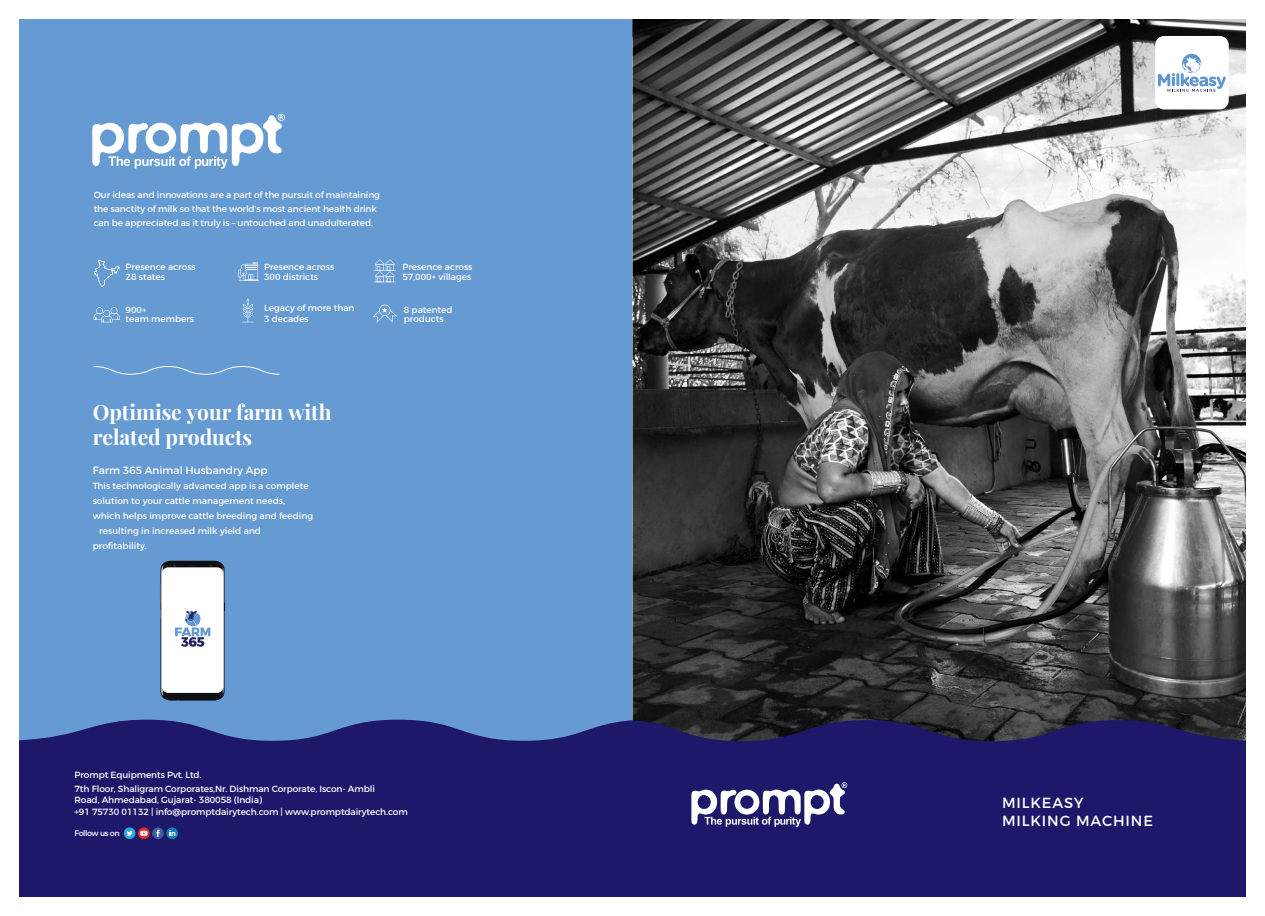
<style>
.page{position:relative;width:1265px;height:916px;background:#fff}
.page>*{position:absolute;margin:0;border:0;box-sizing:border-box;transform-origin:0 0}
.t1{font:700 21px/25.1px "Playfair Display";color:#fff}
.t2{font:14.7px/18.5px "Montserrat";letter-spacing:.06em;color:#fff}
.t3{font:10.5px "Montserrat";color:#fff}
.t4{font:9px/14px "Montserrat";letter-spacing:-.01em;color:#fff}
.t5{font:8.9px/10.5px "Montserrat";color:#fff}
.t6{font:8px "Montserrat";letter-spacing:-.05em;color:#fff}
</style>
<div class="page">
<div style="left:19px;top:19px;width:613px;height:860px;background:#669ad2"></div>
<img style="left:632px;top:19px;width:614px;height:701px">
<svg style="left:93px;top:366px;width:187px;height:9px"></svg>
<div style="left:19px;top:720px;width:1227px;height:177px;background:#1d186a"></div>
<svg style="left:94px;top:307px;width:26px;height:15px"></svg>
<svg style="left:242px;top:298px;width:12px;height:25px"></svg>
<svg style="left:373px;top:305px;width:24px;height:17px"></svg>
<svg style="left:94px;top:260px;width:26px;height:27px"></svg>
<svg style="left:238px;top:262px;width:21px;height:19px"></svg>
<svg style="left:373px;top:259px;width:23px;height:24px"></svg>
<svg style="left:160px;top:561px;width:65px;height:139px;background:#d6d9de"></svg>
<div style="left:1155px;top:36px;width:73px;height:73px;background:#fff;border-radius:9px"></div>
<svg style="left:1182px;top:54px;width:19px;height:19px"></svg>
<svg style="left:1158px;top:57px;width:67px;height:35px"></svg>
<svg style="left:691px;top:782px;width:156px;height:45px"></svg>
<svg style="left:92px;top:114px;width:193px;height:55px"></svg>
<svg style="left:124px;top:827px;width:12px;height:12px"></svg>
<svg style="left:127px;top:831px;width:6px;height:5px"></svg>
<svg style="left:166px;top:827px;width:12px;height:12px"></svg>
<svg style="left:169px;top:830px;width:6px;height:6px"></svg>
<div style="left:152px;top:827px;width:12px;height:12px;background:#3d5d9c;border-radius:50%"></div>
<svg style="left:156px;top:830px;width:4px;height:7px"></svg>
<svg style="left:138px;top:827px;width:12px;height:12px"></svg>
<svg style="left:140px;top:831px;width:8px;height:5px"></svg>
<p class="t4" style="left:94px;top:187px;width:288px">Our ideas and innovations are a part of the pursuit of maintaining the sanctity of milk so that the world’s most ancient health drink can be appreciated as it truly is – untouched and unadulterated.</p>
<p class="t5" style="left:126px;top:261px;width:72px">Presence across<br>28 states</p>
<p class="t5" style="left:264px;top:261px;width:72px">Presence across<br>300 districts</p>
<p class="t5" style="left:402px;top:261px;width:72px">Presence across<br>57,000+ villages</p>
<p class="t5" style="left:126px;top:306px;width:70px;line-height:8.5px">900+<br>team members</p>
<p class="t5" style="left:264px;top:303px;width:92px">Legacy of more than<br>3 decades</p>
<p class="t5" style="left:404px;top:306px;width:50px;line-height:8.5px">8 patented products</p>
<h1 class="t1" style="left:93px;top:399px;width:240px">Optimise your farm with related products</h1>
<p class="t3" style="left:93px;top:464px;width:176px">Farm 365 Animal Husbandry App</p>
<p class="t4" style="left:93px;top:479px;width:217px">This technologically advanced app is a complete</p>
<p class="t4" style="left:93px;top:494px;width:194px">solution to your cattle management needs,</p>
<p class="t4" style="left:93px;top:509px;width:222px">which helps improve cattle breeding and feeding</p>
<p class="t4" style="left:99px;top:524px;width:163px">resulting in increased milk yield and</p>
<p class="t4" style="left:93px;top:539px;width:56px">profitability.</p>
<p class="t4" style="left:74px;top:767px;width:129px">Prompt Equipments Pvt. Ltd.</p>
<p class="t4" style="left:74px;top:782px;width:335px;line-height:11.8px">7th Floor, Shaligram Corporates,Nr. Dishman Corporate, Iscon- Ambli<br>Road, Ahmedabad, Gujarat- 380058 (India)<br>+91 75730 01132 | info@promptdairytech.com | www.promptdairytech.com</p>
<p class="t6" style="left:74px;top:829px;width:47px">Follow us on</p>
<h2 class="t2" style="left:1002px;top:793px;width:152px">MILKEASY<br>MILKING MACHINE</h2>
</div>
